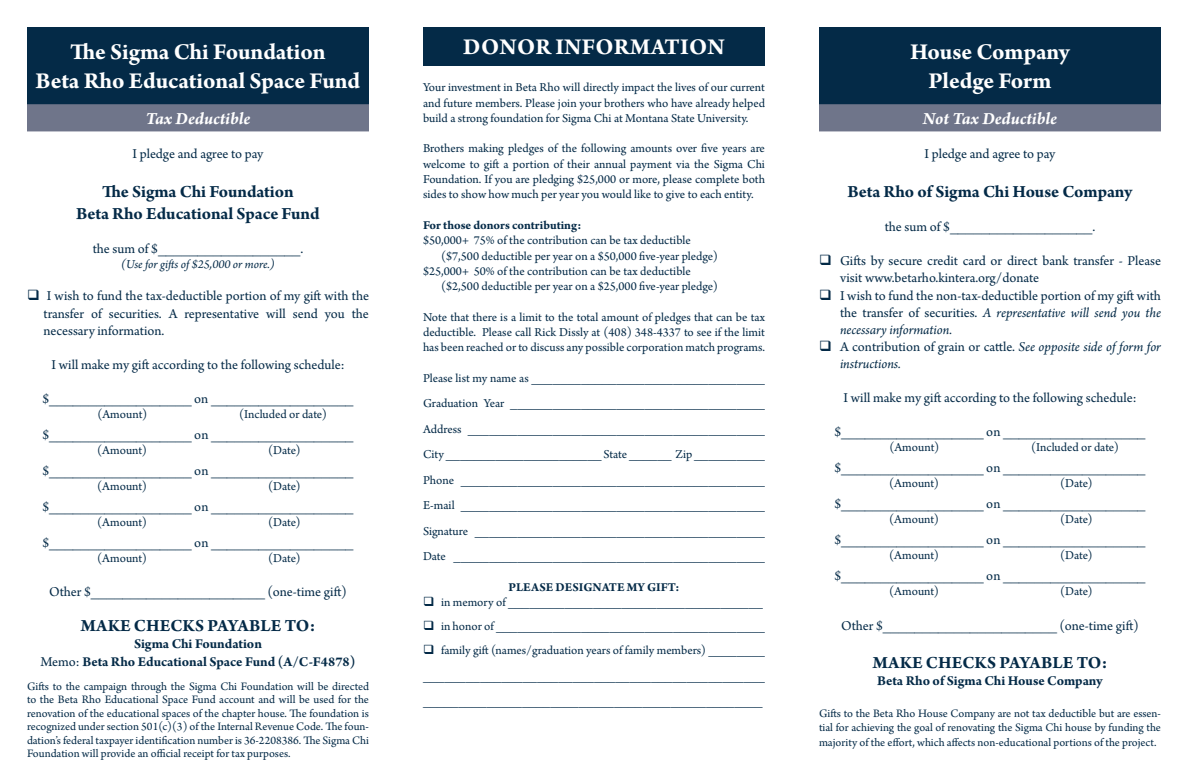
<style>
.page{position:relative;width:1188px;height:783px;background:#fff}
.page>*{position:absolute;margin:0;border:0;box-sizing:border-box;transform-origin:0 0}
.t1{font:700 24px/28.8px "Arno Pro";letter-spacing:-.005em;color:#fff;text-align:center}
.t2{font:700 18px/21.6px "Arno Pro";letter-spacing:-.005em;color:#042a47;text-align:center}
.t3{font:italic 700 18px "Arno Pro";letter-spacing:-.005em;color:#fff}
.t4{font:14.25px/17.1px "Arno Pro";color:#042a47;text-align:justify}
.t5{font:700 14.25px/17.1px "Arno Pro";letter-spacing:-.005em;color:#042a47;text-align:center}
.t6{font:italic 14.25px/17.1px "Arno Pro";letter-spacing:-.005em;color:#042a47}
.t7{font:12.75px/25.5px "Arno Pro";color:#042a47;text-align:justify}
.t8{font:700 12.75px "Arno Pro";color:#042a47}
.t9{font:italic 12.75px "Arno Pro";letter-spacing:-.005em;color:#042a47}
.t10{font:12px/13.5px "Arno Pro";color:#042a47;text-align:justify}
.s1{font-weight:400}
.s2{font-style:italic}
.s3{font-style:normal}
</style>
<div class="page">
<div style="left:27px;top:27px;width:342px;height:77px;background:#042a47"></div>
<div style="left:423px;top:27px;width:342px;height:39px;background:#042a47"></div>
<div style="left:819px;top:27px;width:342px;height:77px;background:#042a47"></div>
<div style="left:27px;top:104px;width:342px;height:27px;background:#6f758a"></div>
<div style="left:819px;top:104px;width:342px;height:27px;background:#6f758a"></div>
<h1 class="t1" style="left:36px;top:39px;width:326px">The Sigma Chi Foundation<br>Beta Rho Educational Space Fund</h1>
<h1 class="t1" style="left:463px;top:34px;width:263px">DONOR INFORMATION</h1>
<h1 class="t1" style="left:910px;top:39px;width:161px">House Company<br>Pledge Form</h1>
<h2 class="t3" style="left:146px;top:108px;width:106px">Tax Deductible</h2>
<h2 class="t3" style="left:923px;top:108px;width:136px">Not Tax Deductible</h2>
<p class="t4" style="left:133px;top:146px;width:132px">I pledge and agree to pay</p>
<h2 class="t2" style="left:76px;top:182px;width:245px">The Sigma Chi Foundation<br>Beta Rho Educational Space Fund</h2>
<p class="t4" style="left:93px;top:241px;width:212px">the sum of $__________________.</p>
<p class="t9" style="left:121px;top:257px;width:155px">(Use for gifts of $25,000 or more.)</p>
<p class="t4" style="left:44px;top:288px;width:327px;text-indent:-17px">❑ I wish to fund the tax-deductible portion of my gift with the transfer of securities. A representative will send you the necessary information.</p>
<p class="t4" style="left:51px;top:357px;width:295px">I will make my gift according to the following schedule:</p>
<p class="t4" style="left:42px;top:391px;width:313px">$__________________ on __________________</p>
<p class="t7" style="left:97px;top:402px;width:51px">(Amount)</p>
<p class="t7" style="left:239px;top:402px;width:89px">(Included or date)</p>
<p class="t4" style="left:42px;top:427px;width:313px">$__________________ on __________________</p>
<p class="t7" style="left:97px;top:438px;width:51px">(Amount)</p>
<p class="t7" style="left:268px;top:438px;width:34px">(Date)</p>
<p class="t4" style="left:42px;top:463px;width:313px">$__________________ on __________________</p>
<p class="t7" style="left:97px;top:474px;width:51px">(Amount)</p>
<p class="t7" style="left:268px;top:474px;width:34px">(Date)</p>
<p class="t4" style="left:42px;top:499px;width:313px">$__________________ on __________________</p>
<p class="t7" style="left:97px;top:510px;width:51px">(Amount)</p>
<p class="t7" style="left:268px;top:510px;width:34px">(Date)</p>
<p class="t4" style="left:42px;top:535px;width:313px">$__________________ on __________________</p>
<p class="t7" style="left:97px;top:546px;width:51px">(Amount)</p>
<p class="t7" style="left:268px;top:546px;width:34px">(Date)</p>
<p class="t4" style="left:49px;top:584px;width:299px">Other $______________________ (one-time gift)</p>
<h2 class="t2" style="left:81px;top:616px;width:236px">MAKE CHECKS PAYABLE TO:</h2>
<p class="t5" style="left:40px;top:636px;width:317px">Sigma Chi Foundation<br><span class="s1">Memo:</span> Beta Rho Educational Space Fund (A/C-F4878)</p>
<p class="t10" style="left:27px;top:680px;width:344px">Gifts to the campaign through the Sigma Chi Foundation will be directed to the Beta Rho Educational Space Fund account and will be used for the renovation of the educational spaces of the chapter house. The foundation is recognized under section 501(c)(3) of the Internal Revenue Code. The foun&shy;dation’s federal taxpayer identification number is 36-2208386. The Sigma Chi Foundation will provide an official receipt for tax purposes.</p>
<p class="t7" style="left:423px;top:80px;width:344px;line-height:15.3px">Your investment in Beta Rho will directly impact the lives of our current and future members. Please join your brothers who have already helped build a strong foundation for Sigma Chi at Montana State University.</p>
<p class="t7" style="left:423px;top:142px;width:344px;line-height:15.3px">Brothers making pledges of the following amounts over five years are welcome to gift a portion of their annual payment via the Sigma Chi Foundation. If you are pledging $25,000 or more, please complete both sides to show how much per year you would like to give to each entity.</p>
<p class="t8" style="left:423px;top:218px;width:160px">For those donors contributing:</p>
<p class="t7" style="left:423px;top:228px;width:269px">$50,000+ 75% of the contribution can be tax deductible</p>
<p class="t7" style="left:441px;top:244px;width:278px">($7,500 deductible per year on a $50,000 five-year pledge)</p>
<p class="t7" style="left:423px;top:259px;width:269px">$25,000+ 50% of the contribution can be tax deductible</p>
<p class="t7" style="left:441px;top:274px;width:278px">($2,500 deductible per year on a $25,000 five-year pledge)</p>
<p class="t7" style="left:423px;top:310px;width:344px;line-height:15.3px">Note that there is a limit to the total amount of pledges that can be tax deductible. Please call Rick Dissly at (408) 348-4337 to see if the limit has been reached or to discuss any possible corporation match programs.</p>
<p class="t7" style="left:423px;top:366px;width:344px">Please list my name as _________________________________ Graduation Year ____________________________________ Address __________________________________________ City ______________________ State ______ Zip __________ Phone ___________________________________________ E-mail ___________________________________________ Signature _________________________________________ Date ____________________________________________</p>
<p class="t8" style="left:508px;top:580px;width:173px">PLEASE DESIGNATE MY GIFT:</p>
<p class="t7" style="left:423px;top:590px;width:341px">❑ in memory of ____________________________________</p>
<p class="t7" style="left:423px;top:614px;width:344px">❑ in honor of ______________________________________</p>
<p class="t7" style="left:423px;top:638px;width:344px">❑ family gift (names/graduation years of family members) ________ ________________________________________________ ________________________________________________</p>
<p class="t4" style="left:925px;top:146px;width:132px">I pledge and agree to pay</p>
<h2 class="t2" style="left:848px;top:182px;width:286px">Beta Rho of Sigma Chi House Company</h2>
<p class="t4" style="left:885px;top:219px;width:212px">the sum of $__________________.</p>
<p class="t4" style="left:840px;top:253px;width:323px;text-indent:-21px">❑ Gifts by secure credit card or direct bank transfer - Please visit www.betarho.kintera.org/donate</p>
<p class="t4" style="left:840px;top:288px;width:323px;text-indent:-21px">❑ I wish to fund the non-tax-deductible portion of my gift with the transfer of securities. <span class="s2">A representative will send you the necessary information.</span></p>
<p class="t6" style="left:840px;top:339px;width:323px;text-indent:-21px">❑ <span class="s3">A contribution of grain or cattle.</span> See opposite side of form for instructions.</p>
<p class="t4" style="left:843px;top:390px;width:295px">I will make my gift according to the following schedule:</p>
<p class="t4" style="left:834px;top:424px;width:313px">$__________________ on __________________</p>
<p class="t7" style="left:889px;top:435px;width:51px">(Amount)</p>
<p class="t7" style="left:1031px;top:435px;width:89px">(Included or date)</p>
<p class="t4" style="left:834px;top:460px;width:313px">$__________________ on __________________</p>
<p class="t7" style="left:889px;top:471px;width:51px">(Amount)</p>
<p class="t7" style="left:1060px;top:471px;width:34px">(Date)</p>
<p class="t4" style="left:834px;top:496px;width:313px">$__________________ on __________________</p>
<p class="t7" style="left:889px;top:507px;width:51px">(Amount)</p>
<p class="t7" style="left:1060px;top:507px;width:34px">(Date)</p>
<p class="t4" style="left:834px;top:532px;width:313px">$__________________ on __________________</p>
<p class="t7" style="left:889px;top:543px;width:51px">(Amount)</p>
<p class="t7" style="left:1060px;top:543px;width:34px">(Date)</p>
<p class="t4" style="left:834px;top:568px;width:313px">$__________________ on __________________</p>
<p class="t7" style="left:889px;top:579px;width:51px">(Amount)</p>
<p class="t7" style="left:1060px;top:579px;width:34px">(Date)</p>
<p class="t4" style="left:841px;top:618px;width:299px">Other $______________________ (one-time gift)</p>
<h2 class="t2" style="left:873px;top:653px;width:236px">MAKE CHECKS PAYABLE TO:</h2>
<p class="t5" style="left:877px;top:673px;width:227px">Beta Rho of Sigma Chi House Company</p>
<p class="t10" style="left:819px;top:707px;width:344px;line-height:14.4px">Gifts to the Beta Rho House Company are not tax deductible but are essen&shy;tial for achieving the goal of renovating the Sigma Chi house by funding the majority of the effort, which affects non-educational portions of the project.</p>
</div>
